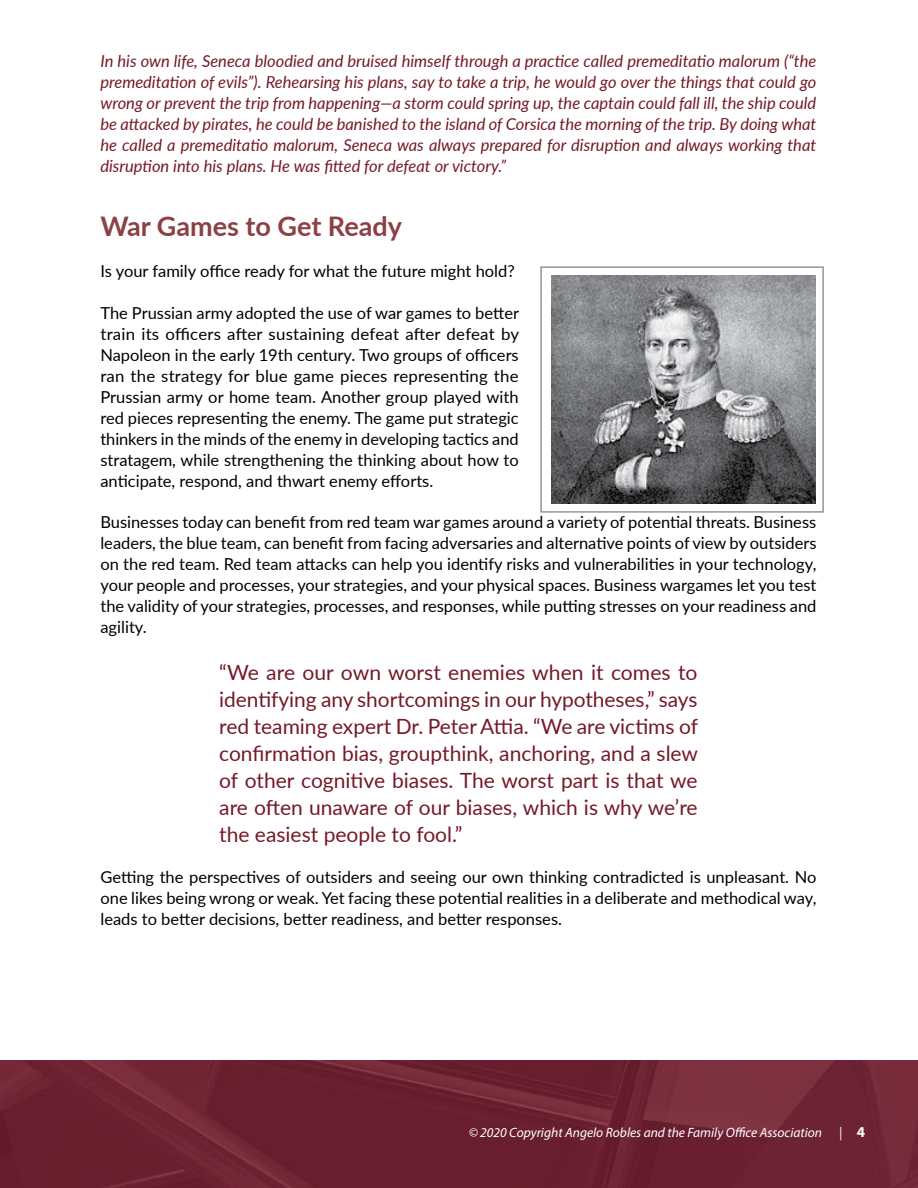
<style>
.page{position:relative;width:918px;height:1188px;background:#fff}
.page>*{position:absolute;margin:0;border:0;box-sizing:border-box;transform-origin:0 0}
.t1{font:700 27px "Lato";color:#8d4044}
.t2{font:21px/27px "Lato";color:#751927;text-align:justify}
.t3{font:16.5px/21px "Lato";color:#000;text-align:justify}
.t4{font:italic 16.5px/21px "Lato";color:#751927;text-align:justify}
.t5{font:italic 13.5px "Myriad Pro";color:#fff}
.s1{font-weight:700;font-style:normal;font-size:15px}
</style>
<div class="page">
<img style="left:0;top:1061px;width:918px;height:127px">
<img style="left:552px;top:275px;width:264px;height:229px">
<div style="left:540px;top:266px;width:284px;height:247px;border:2px solid #939598"></div>
<p class="t4" style="left:100px;top:50px;width:717px">In his own life, Seneca bloodied and bruised himself through a practice called premeditatio malorum (“the premeditation of evils”). Rehearsing his plans, say to take a trip, he would go over the things that could go wrong or prevent the trip from happening—a storm could spring up, the captain could fall ill, the ship could be attacked by pirates, he could be banished to the island of Corsica the morning of the trip. By doing what he called a premeditatio malorum, Seneca was always prepared for disruption and always working that disruption into his plans. He was fitted for defeat or victory.”</p>
<h1 class="t1" style="left:100px;top:206px;width:303px">War Games to Get Ready</h1>
<p class="t3" style="left:100px;top:260px;width:416px">Is your family office ready for what the future might hold?</p>
<p class="t3" style="left:100px;top:301px;width:420px">The Prussian army adopted the use of war games to better train its officers after sustaining defeat after defeat by Napoleon in the early 19th century. Two groups of officers ran the strategy for blue game pieces representing the Prussian army or home team. Another group played with red pieces representing the enemy. The game put strategic thinkers in the minds of the enemy in developing tactics and stratagem, while strengthening the thinking about how to anticipate, respond, and thwart enemy efforts.</p>
<p class="t3" style="left:100px;top:511px;width:718px">Businesses today can benefit from red team war games around a variety of potential threats. Business leaders, the blue team, can benefit from facing adversaries and alternative points of view by outsiders on the red team. Red team attacks can help you identify risks and vulnerabilities in your technology, your people and processes, your strategies, and your physical spaces. Business wargames let you test the validity of your strategies, processes, and responses, while putting stresses on your readiness and agility.</p>
<p class="t2" style="left:219px;top:658px;width:480px">“We are our own worst enemies when it comes to identifying any shortcomings in our hypotheses,” says red teaming expert Dr. Peter Attia. “We are victims of confirmation bias, groupthink, anchoring, and a slew of other cognitive biases. The worst part is that we are often unaware of our biases, which is why we’re the easiest people to fool.”</p>
<p class="t3" style="left:100px;top:866px;width:718px">Getting the perspectives of outsiders and seeing our own thinking contradicted is unpleasant. No one likes being wrong or weak. Yet facing these potential realities in a deliberate and methodical way, leads to better decisions, better readiness, and better responses.</p>
<p class="t5" style="left:469px;top:1124px;width:355px">© 2020 Copyright Angelo Robles and the Family Office Association</p>
<p class="t5" style="left:839px;top:1124px;width:27px">| <span class="s1">4</span></p>
</div>
